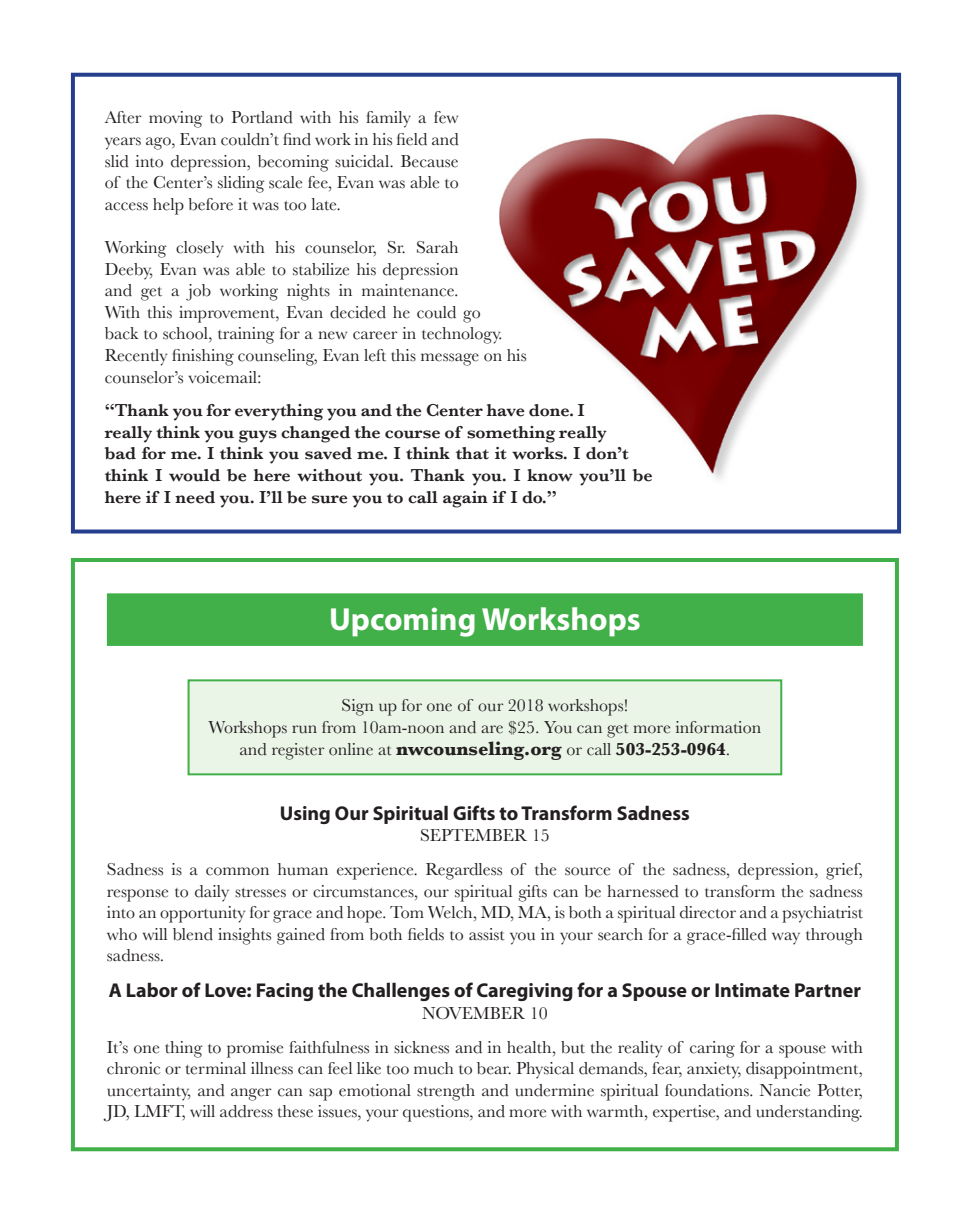
<style>
.page{position:relative;width:972px;height:1224px;background:#fff}
.page>*{position:absolute;margin:0;border:0;box-sizing:border-box;transform-origin:0 0}
.t1{font:700 32px "Myriad Pro";color:#fff}
.t2{font:700 20px "Myriad Pro";color:#231f20}
.t3{font:18px/21.6px "Baskerville";color:#231f20;text-align:justify}
.t4{font:600 18px/21.6px "Baskerville";color:#231f20}
.s1{font-weight:700;font-size:20px}
.s2{font-weight:700}
</style>
<div class="page">
<div style="left:71px;top:558px;width:828px;height:593px;border:4px solid #41b049"></div>
<div style="left:188px;top:679px;width:594px;height:96px;background:#eaf4e7;border:2px solid #41b049"></div>
<div style="left:107px;top:593px;width:756px;height:53px;background:#41b049;border:2px solid #41b049"></div>
<div style="left:71px;top:73px;width:830px;height:461px;border:4px solid #253f8e"></div>
<img style="left:499px;top:114px;width:367px;height:365px">
<p class="t3" style="left:105px;top:107px;width:356px">After moving to Portland with his family a few years ago, Evan couldn’t find work in his field and slid into depression, becoming suicidal. Because of the Center’s sliding scale fee, Evan was able to access help before it was too late.</p>
<p class="t3" style="left:105px;top:237px;width:423px;text-align:left">Working closely with his counselor, Sr. Sarah<br>Deeby, Evan was able to stabilize his depression<br>and get a job working nights in maintenance.<br>With this improvement, Evan decided he could go<br>back to school, training for a new career in technology.<br>Recently finishing counseling, Evan left this message on his counselor’s voicemail:</p>
<p class="t4" style="left:105px;top:399px;width:550px">“Thank you for everything you and the Center have done. I<br>really think you guys changed the course of something really<br>bad for me. I think you saved me. I think that it works. I don’t think I would be here without you. Thank you. I know you’ll be here if I need you. I’ll be sure you to call again if I do.”</p>
<p class="t1" style="left:329px;top:599px;width:313px">Upcoming Workshops</p>
<p class="t3" style="left:342px;top:695px;width:288px">Sign up for one of our 2018 workshops!</p>
<p class="t3" style="left:208px;top:716px;width:554px;text-align:center">Workshops run from 10am-noon and are $25. You can get more information and register online at <span class="s1">nwcounseling.org</span> or call <span class="s2">503-253-0964</span>.</p>
<p class="t2" style="left:280px;top:800px;width:411px">Using Our Spiritual Gifts to Transform Sadness</p>
<p class="t3" style="left:420px;top:825px;width:131px">SEPTEMBER 15</p>
<p class="t3" style="left:107px;top:859px;width:758px">Sadness is a common human experience. Regardless of the source of the sadness, depression, grief, response to daily stresses or circumstances, our spiritual gifts can be harnessed to transform the sadness into an opportunity for grace and hope. Tom Welch, MD, MA, is both a spiritual director and a psychiatrist who will blend insights gained from both fields to assist you in your search for a grace-filled way through sadness.</p>
<p class="t2" style="left:109px;top:978px;width:754px">A Labor of Love: Facing the Challenges of Caregiving for a Spouse or Intimate Partner</p>
<p class="t3" style="left:422px;top:1003px;width:127px">NOVEMBER 10</p>
<p class="t3" style="left:107px;top:1036px;width:758px">It’s one thing to promise faithfulness in sickness and in health, but the reality of caring for a spouse with chronic or terminal illness can feel like too much to bear. Physical demands, fear, anxiety, disappointment, uncertainty, and anger can sap emotional strength and undermine spiritual foundations. Nancie Potter, JD, LMFT, will address these issues, your questions, and more with warmth, expertise, and understanding.</p>
</div>
